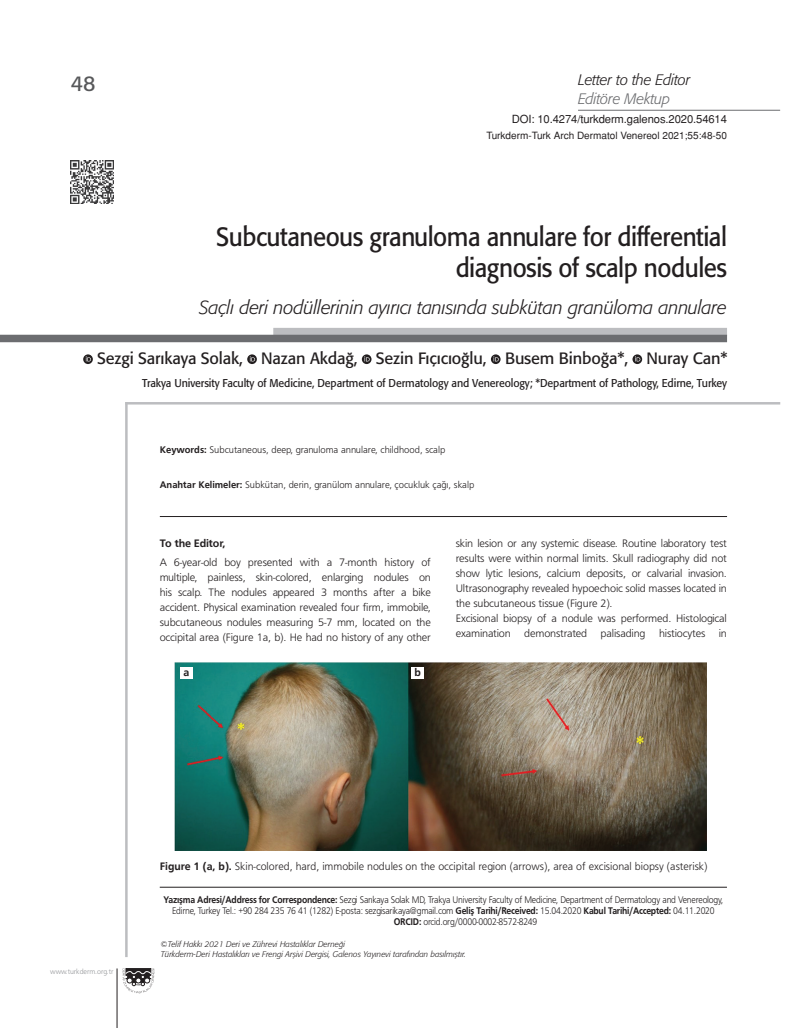
<style>
.page{position:relative;width:798px;height:1028px;background:#fff}
.page>*{position:absolute;margin:0;border:0;box-sizing:border-box;transform-origin:0 0}
.t1{font:26.25px/31.2px "Formata Tr";letter-spacing:-.02em;color:#231f20;text-align:right;scale:.92 1}
.t2{font:21.25px "Formata Tr";color:#57585a}
.t3{font:18.75px "Formata Light Ita Tr";letter-spacing:-.01em;color:#231f20}
.t4{font:16.25px "Formata Tr";letter-spacing:-.01em;color:#231f20}
.t5{font:15px "Formata Light Ita Tr";letter-spacing:-.015em;color:#231f20}
.t6{font:15px "Formata Light Ita Tr";letter-spacing:-.015em;color:#6c6d70}
.t7{font:11.25px/15px "Frugal Normal Tr";letter-spacing:-.015em;color:#231f20;text-align:justify}
.t8{font:11.25px "Formata Tr";letter-spacing:-.01em;color:#231f20;scale:.95 1}
.t9{font:11.25px "Helvetica Normal Tr";letter-spacing:-.01em;color:#231f20}
.t10{font:11.25px "Frugal Bold Tr";letter-spacing:-.015em;color:#231f20}
.t11{font:10px "Frugal Normal Tr";letter-spacing:-.025em;color:#231f20;scale:.9 1}
.t12{font:10px "Frugal Normal Tr";letter-spacing:-.005em;color:#231f20}
.t13{font:10px "Helvetica Normal Tr";color:#231f20}
.t14{font:8.12px/9.4px "Formata Light Ita Tr";color:#231f20}
.t15{font:7.5px "Frugal Normal Tr";letter-spacing:-.01em;color:#939598}
.s1{font-family:"Frugal Bold Tr"}
</style>
<div class="page">
<hr style="left:117px;top:968px;width:1px;height:60px;background:#231f20">
<svg style="left:123px;top:968px;width:31px;height:25px"></svg>
<svg style="left:273px;top:328px;width:453px;height:7px;background:#b8b9bc"></svg>
<div style="left:0;top:335px;width:726px;height:7px;background:#6c6d70"></div>
<hr style="left:160px;top:887px;width:566px;height:1px;background:#231f20">
<hr style="left:125px;top:402px;width:3px;height:555px;background:#bcbdc0">
<hr style="left:125px;top:402px;width:655px;height:2px;background:#bcbdc0">
<hr style="left:578px;top:110px;width:201px;height:1px;background:#6c6d70">
<hr style="left:160px;top:516px;width:566px;height:1px;background:#231f20">
<img style="left:71px;top:161px;width:42px;height:42px">
<svg style="left:83px;top:354px;width:10px;height:10px"></svg>
<svg style="left:86px;top:356px;width:5px;height:5px"></svg>
<svg style="left:247px;top:354px;width:10px;height:10px"></svg>
<svg style="left:250px;top:356px;width:5px;height:5px"></svg>
<svg style="left:362px;top:354px;width:9px;height:10px"></svg>
<svg style="left:364px;top:356px;width:5px;height:5px"></svg>
<svg style="left:490px;top:354px;width:10px;height:10px"></svg>
<svg style="left:493px;top:356px;width:5px;height:5px"></svg>
<svg style="left:632px;top:354px;width:10px;height:10px"></svg>
<svg style="left:634px;top:356px;width:6px;height:5px"></svg>
<img style="left:175px;top:663px;width:531px;height:187px">
<div style="left:180px;top:667px;width:13px;height:12px;background:#fff"></div>
<div style="left:411px;top:667px;width:13px;height:12px;background:#fff"></div>
<h2 class="t2" style="left:71px;top:71px;width:26px">48</h2>
<h3 class="t5" style="left:578px;top:71px;width:114px">Letter to the Editor</h3>
<h3 class="t6" style="left:578px;top:90px;width:94px">Editöre Mektup</h3>
<p class="t9" style="left:511px;top:112px;width:217px">DOI: 10.4274/turkderm.galenos.2020.54614</p>
<p class="t13" style="left:486px;top:129px;width:242px">Turkderm-Turk Arch Dermatol Venereol 2021;55:48-50</p>
<h1 class="t1" style="left:216px;top:221px;width:556px">Subcutaneous granuloma annulare for differential diagnosis of scalp nodules</h1>
<h3 class="t3" style="left:199px;top:297px;width:529px">Saçlı deri nodüllerinin ayırıcı tanısında subkütan granüloma annulare</h3>
<h3 class="t4" style="left:97px;top:348px;width:631px">Sezgi Sarıkaya Solak, Nazan Akdağ, Sezin Fıçıcıoğlu, Busem Binboğa*, Nuray Can*</h3>
<p class="t8" style="left:142px;top:376px;width:617px">Trakya University Faculty of Medicine, Department of Dermatology and Venereology; *Department of Pathology, Edirne, Turkey</p>
<p class="t12" style="left:160px;top:443px;width:287px"><span class="s1">Keywords:</span> Subcutaneous, deep, granuloma annulare, childhood, scalp</p>
<p class="t12" style="left:160px;top:479px;width:316px"><span class="s1">Anahtar Kelimeler:</span> Subkütan, derin, granülom annulare, çocukluk çağı, skalp</p>
<p class="t10" style="left:160px;top:537px;width:67px">To the Editor,</p>
<p class="t7" style="left:160px;top:554px;width:272px">A 6-year-old boy presented with a 7-month history of multiple, painless, skin-colored, enlarging nodules on his scalp. The nodules appeared 3 months after a bike accident. Physical examination revealed four firm, immobile, subcutaneous nodules measuring 5-7 mm, located on the occipital area (Figure 1a, b). He had no history of any other</p>
<p class="t10" style="left:183px;top:665px;width:7px">a</p>
<p class="t10" style="left:414px;top:665px;width:8px">b</p>
<p class="t7" style="left:455px;top:536px;width:272px;text-align:left">skin lesion or any systemic disease. Routine laboratory test results were within normal limits. Skull radiography did not show lytic lesions, calcium deposits, or calvarial invasion.<br>Ultrasonography revealed hypoechoic solid masses located in the subcutaneous tissue (Figure 2).<br>Excisional biopsy of a nodule was performed. Histological examination demonstrated palisading histiocytes in</p>
<p class="t7" style="left:160px;top:859px;width:549px"><span class="s1">Figure 1 (a, b).</span> Skin-colored, hard, immobile nodules on the occipital region (arrows), area of excisional biopsy (asterisk)</p>
<p class="t11" style="left:163px;top:894px;width:623px"><span class="s1">Yazışma Adresi/Address for Correspondence:</span> Sezgi Sarıkaya Solak MD, Trakya University Faculty of Medicine, Department of Dermatology and Venereology,</p>
<p class="t11" style="left:172px;top:905px;width:604px">Edirne, Turkey Tel.: +90 284 235 76 41 (1282) E-posta: sezgisarikaya@gmail.com <span class="s1">Geliş Tarihi/Received:</span> 15.04.2020 <span class="s1">Kabul Tarihi/Accepted:</span> 04.11.2020</p>
<p class="t11" style="left:393px;top:916px;width:161px"><span class="s1">ORCID:</span> orcid.org/0000-0002-8572-8249</p>
<p class="t15" style="left:50px;top:967px;width:65px">www.turkderm.org.tr</p>
<p class="t14" style="left:161px;top:939px;width:306px">©Telif Hakkı 2021 Deri ve Zührevi Hastalıklar Derneği<br>Türkderm-Deri Hastalıkları ve Frengi Arşivi Dergisi, Galenos Yayınevi tarafından basılmıştır.</p>
</div>
